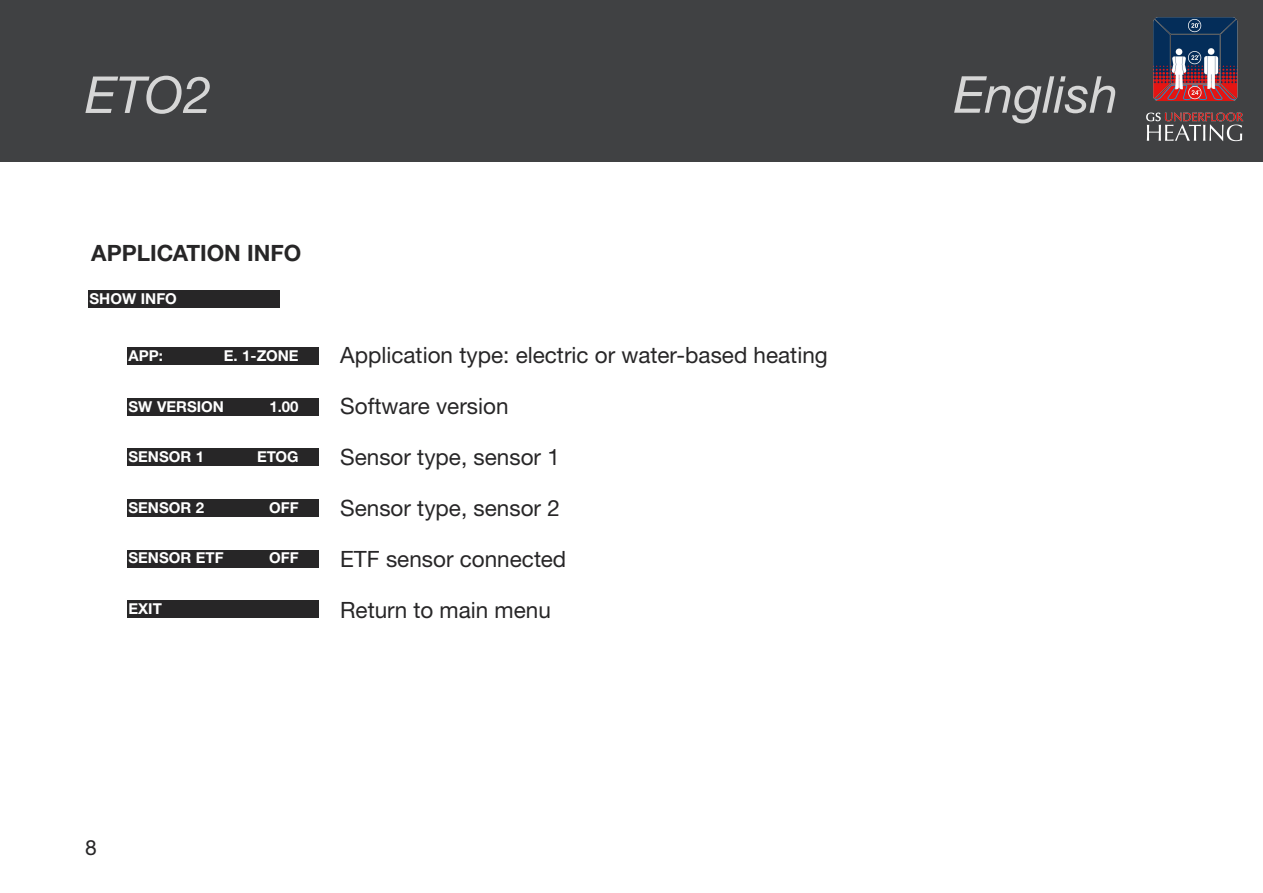
<style>
.page{position:relative;width:1263px;height:893px;background:#fff}
.page>*{position:absolute;margin:0;border:0;box-sizing:border-box;transform-origin:0 0}
.t1{font:italic 51px "Helvetica Neue LTW1 G";color:#d6d6d6}
.t2{font:22.5px "Helvetica Neue LTW1 G";color:#272627}
.t3{font:700 22.5px "Helvetica Neue LTW1 G";color:#272627}
.t4{font:21px "Helvetica Neue LTW1 G";color:#272627}
.t5{font:700 15px "Helvetica Neue LTW1 G";color:#fff}
</style>
<div class="page">
<div style="left:0;top:0;width:1263px;height:162px;background:#404143"></div>
<div style="left:89px;top:290px;width:191px;height:18px;background:#272627"></div>
<div style="left:128px;top:347px;width:191px;height:18px;background:#272627"></div>
<div style="left:128px;top:398px;width:191px;height:18px;background:#272627"></div>
<div style="left:128px;top:448px;width:191px;height:18px;background:#272627"></div>
<div style="left:128px;top:499px;width:191px;height:18px;background:#272627"></div>
<div style="left:128px;top:550px;width:191px;height:18px;background:#272627"></div>
<div style="left:128px;top:600px;width:191px;height:18px;background:#272627"></div>
<img style="left:1146px;top:17px;width:98px;height:125px">
<h1 class="t1" style="left:85px;top:77px;width:128px">ETO2</h1>
<p class="t3" style="left:91px;top:245px;width:212px">APPLICATION INFO</p>
<p class="t5" style="left:90px;top:293px;width:89px">SHOW INFO</p>
<p class="t5" style="left:129px;top:350px;width:36px">APP:</p>
<p class="t5" style="left:224px;top:350px;width:76px">E. 1-ZONE</p>
<p class="t5" style="left:129px;top:401px;width:97px">SW VERSION</p>
<p class="t5" style="left:269px;top:401px;width:31px">1.00</p>
<p class="t5" style="left:129px;top:451px;width:77px">SENSOR 1</p>
<p class="t5" style="left:257px;top:451px;width:43px">ETOG</p>
<p class="t5" style="left:129px;top:502px;width:77px">SENSOR 2</p>
<p class="t5" style="left:269px;top:502px;width:31px">OFF</p>
<p class="t5" style="left:129px;top:553px;width:97px">SENSOR ETF</p>
<p class="t5" style="left:269px;top:553px;width:31px">OFF</p>
<p class="t5" style="left:129px;top:603px;width:35px">EXIT</p>
<p class="t2" style="left:340px;top:347px;width:489px">Application type: electric or water-based heating</p>
<p class="t2" style="left:340px;top:398px;width:170px">Software version</p>
<p class="t2" style="left:340px;top:449px;width:221px">Sensor type, sensor 1</p>
<p class="t2" style="left:340px;top:500px;width:221px">Sensor type, sensor 2</p>
<p class="t2" style="left:340px;top:551px;width:228px">ETF sensor connected</p>
<p class="t2" style="left:340px;top:602px;width:212px">Return to main menu</p>
<p class="t4" style="left:85px;top:840px;width:13px">8</p>
<h1 class="t1" style="left:954px;top:76px;width:166px">English</h1>
</div>
